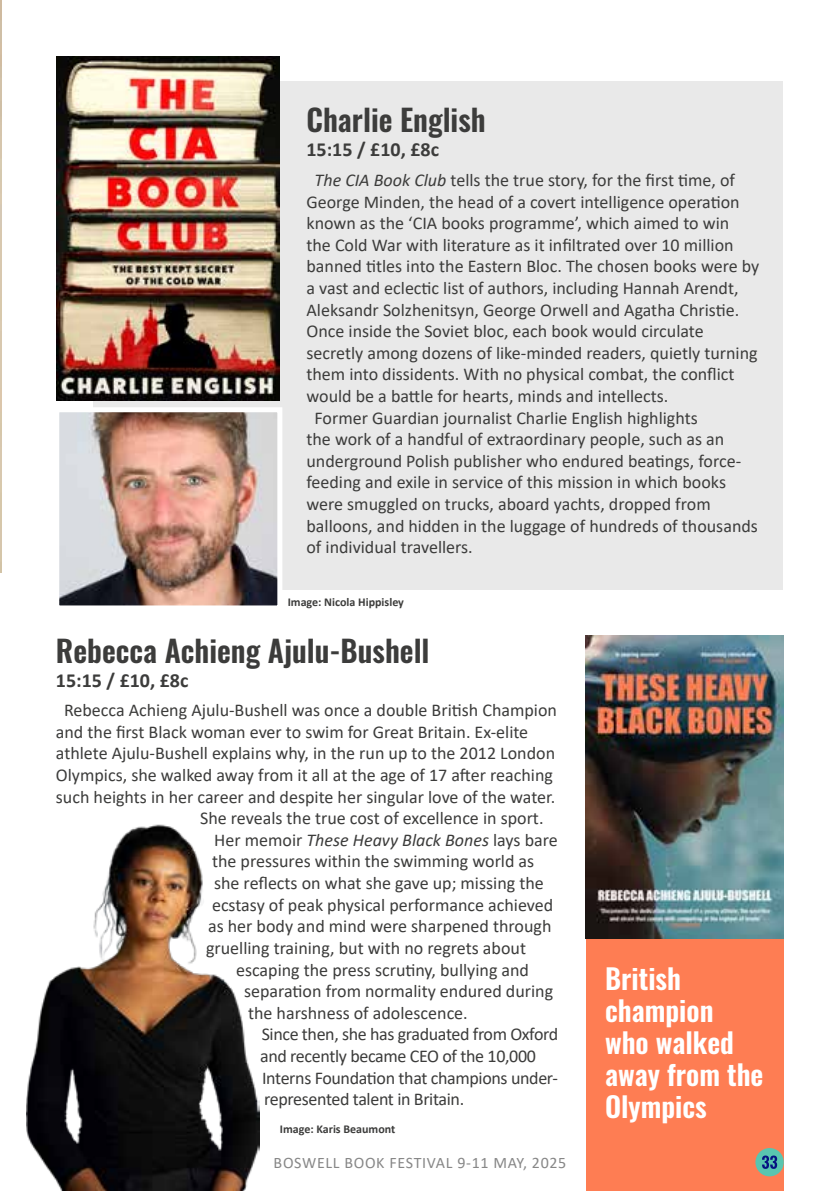
<style>
.page{position:relative;width:840px;height:1191px;background:#fff}
.page>*{position:absolute;margin:0;border:0;box-sizing:border-box;transform-origin:0 0}
.t1{font:600 30px "Oswald";color:#3c3c3b}
.t2{font:600 28px/32px "Oswald";color:#fff}
.t3{font:700 20px "Calibri";color:#3c3c3b}
.t4{font:18px/21.6px "Calibri";color:#3c3c3b}
.t5{font:18px/21.6px "Calibri";letter-spacing:-.02em;color:#3c3c3b}
.t6{font:italic 18px "Calibri";color:#3c3c3b}
.t7{font:16px "Calibri";letter-spacing:.04em;color:#878787}
.t8{font:700 12px "Calibri";color:#3c3c3b}
.s1{font-style:italic}
.s2{font-style:normal}
</style>
<div class="page">
<div style="left:585px;top:826px;width:197px;height:365px;background:#fe7d53"></div>
<div style="left:94px;top:81px;width:688px;height:508px;background:#e9e9e9"></div>
<img style="left:60px;top:413px;width:216px;height:191px">
<div style="left:54px;top:407px;width:228px;height:203px;border:5px solid #fff"></div>
<div style="left:755px;top:1148px;width:28px;height:28px;background:#59c5af;border-radius:50%"></div>
<svg style="left:762px;top:1155px;width:14px;height:13px"></svg>
<img style="left:0;top:0;width:1px;height:573px">
<img style="left:57px;top:57px;width:223px;height:343px">
<img style="left:585px;top:635px;width:197px;height:303px">
<img style="left:26px;top:824px;width:234px;height:367px">
<p class="t1" style="left:306px;top:104px;width:180px">Charlie English</p>
<p class="t3" style="left:306px;top:136px;width:134px">15:15 / £10, £8c</p>
<p class="t4" style="left:306px;top:169px;width:454px;text-indent:8px"><span class="s1">The CIA Book Club</span> tells the true story, for the first time, of George Minden, the head of a covert intelligence operation known as the ‘CIA books programme’, which aimed to win<br>the Cold War with literature as it infiltrated over 10 million banned titles into the Eastern Bloc. The chosen books were by a vast and eclectic list of authors, including Hannah Arendt, Aleksandr Solzhenitsyn, George Orwell and Agatha Christie.<br>Once inside the Soviet bloc, each book would circulate secretly among dozens of like-minded readers, quietly turning them into dissidents. With no physical combat, the conflict would be a battle for hearts, minds and intellects.</p>
<p class="t4" style="left:306px;top:406px;width:452px;text-indent:8px">Former Guardian journalist Charlie English highlights<br>the work of a handful of extraordinary people, such as an underground Polish publisher who endured beatings, force&shy;feeding and exile in service of this mission in which books were smuggled on trucks, aboard yachts, dropped from balloons, and hidden in the luggage of hundreds of thousands of individual travellers.</p>
<p class="t8" style="left:287px;top:593px;width:118px">Image: Nicola Hippisley</p>
<p class="t1" style="left:56px;top:634px;width:375px">Rebecca Achieng Ajulu-Bushell</p>
<p class="t3" style="left:56px;top:666px;width:134px">15:15 / £10, £8c</p>
<p class="t4" style="left:64px;top:699px;width:494px">Rebecca Achieng Ajulu-Bushell was once a double British Champion</p>
<p class="t4" style="left:56px;top:720px;width:473px">and the first Black woman ever to swim for Great Britain. Ex-elite</p>
<p class="t4" style="left:56px;top:742px;width:500px">athlete Ajulu-Bushell explains why, in the run up to the 2012 London</p>
<p class="t4" style="left:56px;top:764px;width:498px">Olympics, she walked away from it all at the age of 17 after reaching</p>
<p class="t4" style="left:56px;top:785px;width:500px">such heights in her career and despite her singular love of the water.</p>
<p class="t4" style="left:200px;top:807px;width:345px">She reveals the true cost of excellence in sport.</p>
<p class="t6" style="left:214px;top:827px;width:345px"><span class="s2">Her memoir</span> These Heavy Black Bones <span class="s2">lays bare</span></p>
<p class="t4" style="left:212px;top:850px;width:323px">the pressures within the swimming world as</p>
<p class="t4" style="left:214px;top:872px;width:331px">she reflects on what she gave up; missing the</p>
<p class="t4" style="left:212px;top:893px;width:342px">ecstasy of peak physical performance achieved</p>
<p class="t4" style="left:208px;top:915px;width:345px">as her body and mind were sharpened through</p>
<p class="t4" style="left:206px;top:936px;width:321px">gruelling training, but with no regrets about</p>
<p class="t4" style="left:236px;top:958px;width:294px">escaping the press scrutiny, bullying and</p>
<p class="t4" style="left:244px;top:980px;width:310px">separation from normality endured during</p>
<p class="t4" style="left:248px;top:1001px;width:221px">the harshness of adolescence.</p>
<p class="t5" style="left:260px;top:1023px;width:299px">Since then, she has graduated from Oxford and recently became CEO of the 10,000<br>Interns Foundation that champions under&shy;represented talent in Britain.</p>
<p class="t8" style="left:280px;top:1120px;width:117px">Image: Karis Beaumont</p>
<p class="t7" style="left:273px;top:1151px;width:294px">BOSWELL BOOK FESTIVAL 9-11 MAY, 2025</p>
<p class="t2" style="left:604px;top:964px;width:160px">British champion who walked away from the<br>Olympics</p>
</div>
